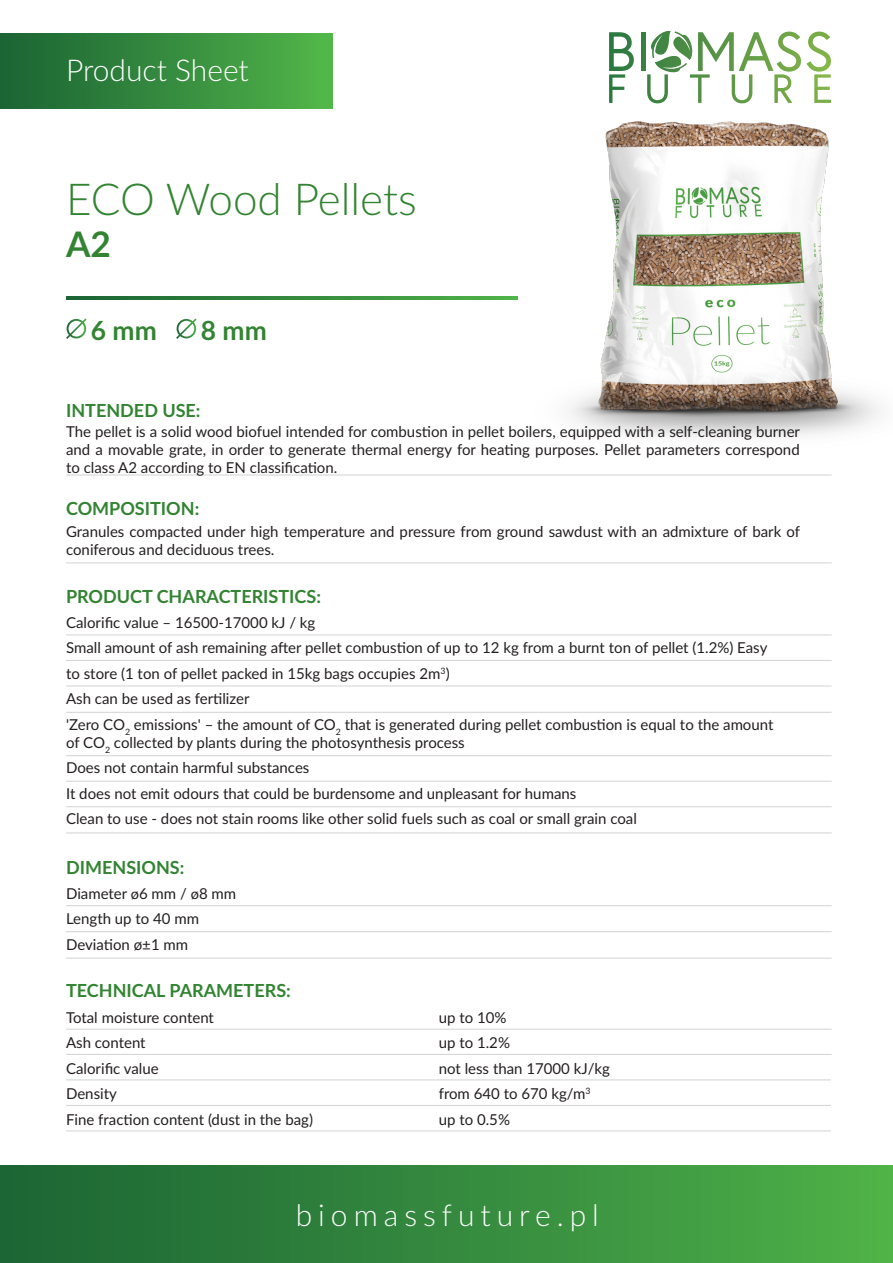
<style>
.page{position:relative;width:893px;height:1263px;background:#fff}
.page>*{position:absolute;margin:0;border:0;box-sizing:border-box;transform-origin:0 0}
.t1{font:300 43.95px "Lato";color:#328432}
.t2{font:700 35.25px "Lato";color:#328432}
.t3{font:300 30px "Lato";letter-spacing:.2em;color:#fff}
.t4{font:300 30px "Lato";color:#fff}
.t5{font:700 26.4px "Lato";color:#328432}
.t6{font:700 18px "Lato";color:#328432}
.t7{font:15px/25.5px "Lato";color:#231f20}
.s1{font-family:"Myriad Pro"}
</style>
<div class="page">
<div style="left:0;top:34px;width:332px;height:75px;background:linear-gradient(to right,#1a6234,#52b649)"></div>
<img style="left:483px;top:103px;width:397px;height:335px">
<div style="left:0;top:1166px;width:893px;height:97px;background:linear-gradient(to right,#1b6434,#4fb148)"></div>
<svg style="left:66px;top:296px;width:451px;height:3px"></svg>
<svg style="left:66px;top:318px;width:21px;height:21px"></svg>
<svg style="left:176px;top:318px;width:21px;height:21px"></svg>
<hr style="left:66px;top:475px;width:766px;height:1px;background:#d1d3d4">
<hr style="left:66px;top:562px;width:766px;height:1px;background:#d1d3d4">
<hr style="left:66px;top:832px;width:766px;height:1px;background:#d1d3d4">
<hr style="left:66px;top:634px;width:766px;height:1px;background:#d1d3d4">
<hr style="left:66px;top:905px;width:766px;height:1px;background:#d1d3d4">
<hr style="left:66px;top:931px;width:766px;height:1px;background:#d1d3d4">
<hr style="left:66px;top:958px;width:766px;height:1px;background:#d1d3d4">
<hr style="left:66px;top:660px;width:766px;height:1px;background:#d1d3d4">
<hr style="left:66px;top:685px;width:766px;height:1px;background:#d1d3d4">
<hr style="left:66px;top:755px;width:766px;height:1px;background:#d1d3d4">
<hr style="left:66px;top:781px;width:766px;height:1px;background:#d1d3d4">
<hr style="left:66px;top:806px;width:766px;height:1px;background:#d1d3d4">
<hr style="left:66px;top:712px;width:766px;height:1px;background:#d1d3d4">
<hr style="left:66px;top:1054px;width:766px;height:1px;background:#d1d3d4">
<hr style="left:66px;top:1079px;width:765px;height:1px;background:#d1d3d4">
<hr style="left:66px;top:1105px;width:765px;height:1px;background:#d1d3d4">
<hr style="left:66px;top:1130px;width:765px;height:1px;background:#d1d3d4">
<hr style="left:66px;top:1029px;width:766px;height:1px;background:#d1d3d4">
<div style="left:641px;top:32px;width:5px;height:39px;background:#398042"></div>
<svg style="left:609px;top:32px;width:25px;height:71px"></svg>
<svg style="left:807px;top:32px;width:24px;height:71px"></svg>
<svg style="left:647px;top:31px;width:154px;height:72px"></svg>
<h3 class="t4" style="left:66px;top:49px;width:184px">Product Sheet</h3>
<h1 class="t1" style="left:66px;top:168px;width:352px">ECO Wood Pellets</h1>
<h2 class="t2" style="left:66px;top:218px;width:46px">A2</h2>
<h3 class="t5" style="left:91px;top:311px;width:67px">6 mm</h3>
<h3 class="t5" style="left:201px;top:311px;width:67px">8 mm</h3>
<p class="t6" style="left:66px;top:397px;width:136px">INTENDED USE:</p>
<p class="t7" style="left:66px;top:422px;width:735px;line-height:18px;text-align:justify">The pellet is a solid wood biofuel intended for combustion in pellet boilers, equipped with a self-cleaning burner and a movable grate, in order to generate thermal energy for heating purposes. Pellet parameters correspond to class A2 according to EN classification.</p>
<p class="t6" style="left:66px;top:495px;width:135px">COMPOSITION:</p>
<p class="t7" style="left:66px;top:522px;width:735px;line-height:18px">Granules compacted under high temperature and pressure from ground sawdust with an admixture of bark of coniferous and deciduous trees.</p>
<p class="t6" style="left:66px;top:583px;width:256px">PRODUCT CHARACTERISTICS:</p>
<p class="t7" style="left:66px;top:609px;width:709px">Calorific value – 16500-17000 kJ / kg<br>Small amount of ash remaining after pellet combustion of up to 12 kg from a burnt ton of pellet (1.2%) Easy to store (1 ton of pellet packed in 15kg bags occupies 2m<sup>3</sup>)<br>Ash can be used as fertilizer<br>'Zero CO<sub>2</sub> emissions' – the amount of CO<sub>2</sub> that is generated during pellet combustion is equal to the amount</p>
<p class="t7" style="left:66px;top:729px;width:572px">of CO<sub>2</sub> collected by plants during the photosynthesis process<br>Does not contain harmful substances<br>It does not emit odours that could be burdensome and unpleasant for humans<br>Clean to use - does not stain rooms like other solid fuels such as coal or small grain coal</p>
<p class="t6" style="left:66px;top:854px;width:120px">DIMENSIONS:</p>
<p class="t7" style="left:66px;top:880px;width:172px">Diameter <span class="s1">ø</span>6 mm / <span class="s1">ø</span>8 mm<br>Length up to 40 mm<br>Deviation ø±1 mm</p>
<p class="t6" style="left:66px;top:977px;width:226px">TECHNICAL PARAMETERS:</p>
<p class="t7" style="left:66px;top:1004px;width:248px">Total moisture content<br>Ash content<br>Calorific value<br>Density<br>Fine fraction content (dust in the bag)</p>
<p class="t7" style="left:439px;top:1004px;width:173px">up to 10%<br>up to 1.2%<br>not less than 17000 kJ/kg from 640 to 670 kg/m<sup>3 </sup>up to 0.5%</p>
<h3 class="t3" style="left:296px;top:1195px;width:305px">biomassfuture.pl</h3>
</div>
